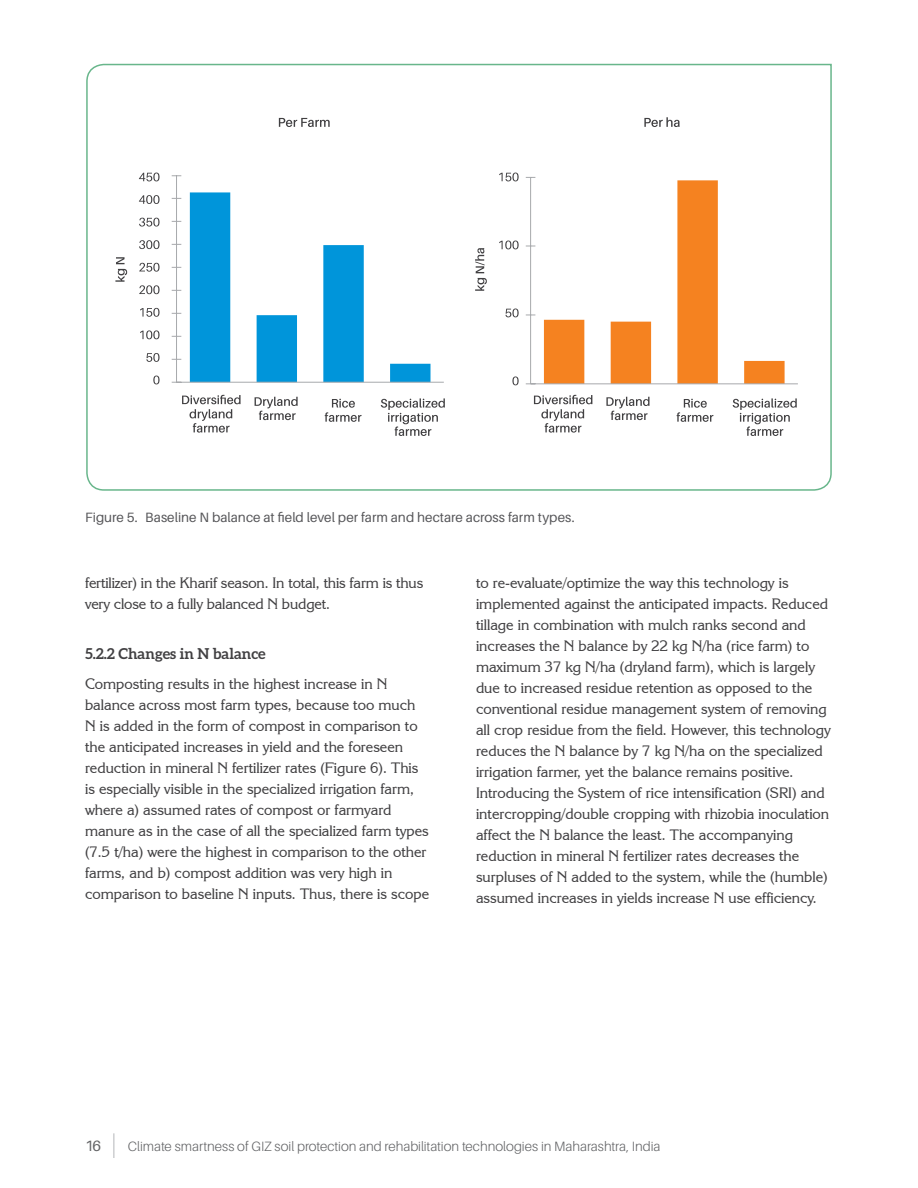
<style>
.page{position:relative;width:918px;height:1188px;background:#fff}
.page>*{position:absolute;margin:0;border:0;box-sizing:border-box;transform-origin:0 0}
.t1{font:15px/21px "Korinna IT Cby BT";color:#414042}
.t2{font:700 15px "Aleo";color:#414042}
.t3{font:15px "Aileron";color:#636466}
.t4{font:300 13.5px "Aileron";letter-spacing:-.005em;color:#636466}
.t5{font:13.5px "Aileron";color:#565659}
</style>
<div class="page">
<svg style="left:114px;top:1133px;width:1px;height:25px"></svg>
<svg style="left:86px;top:63px;width:746px;height:428px"></svg>
<p class="t5" style="left:85px;top:510px;width:491px">Figure 5. Baseline N balance at field level per farm and hectare across farm types.</p>
<p class="t1" style="left:85px;top:572px;width:340px">fertilizer) in the Kharif season. In total, this farm is thus very close to a fully balanced N budget.</p>
<p class="t2" style="left:85px;top:645px;width:182px">5.2.2 Changes in N balance</p>
<p class="t1" style="left:85px;top:673px;width:346px">Composting results in the highest increase in N balance across most farm types, because too much N is added in the form of compost in comparison to the anticipated increases in yield and the foreseen reduction in mineral N fertilizer rates (Figure 6). This is especially visible in the specialized irrigation farm, where a) assumed rates of compost or farmyard manure as in the case of all the specialized farm types (7.5 t/ha) were the highest in comparison to the other farms, and b) compost addition was very high in comparison to baseline N inputs. Thus, there is scope</p>
<p class="t1" style="left:476px;top:572px;width:356px">to re-evaluate/optimize the way this technology is implemented against the anticipated impacts. Reduced tillage in combination with mulch ranks second and increases the N balance by 22 kg N/ha (rice farm) to maximum 37 kg N/ha (dryland farm), which is largely due to increased residue retention as opposed to the conventional residue management system of removing all crop residue from the field. However, this technology reduces the N balance by 7 kg N/ha on the specialized irrigation farmer, yet the balance remains positive.<br>Introducing the System of rice intensification (SRI) and intercropping/double cropping with rhizobia inoculation affect the N balance the least. The accompanying reduction in mineral N fertilizer rates decreases the surpluses of N added to the system, while the (humble) assumed increases in yields increase N use efficiency.</p>
<p class="t3" style="left:85px;top:1138px;width:18px">16</p>
<p class="t4" style="left:128px;top:1139px;width:534px">Climate smartness of GIZ soil protection and rehabilitation technologies in Maharashtra, India</p>
</div>
